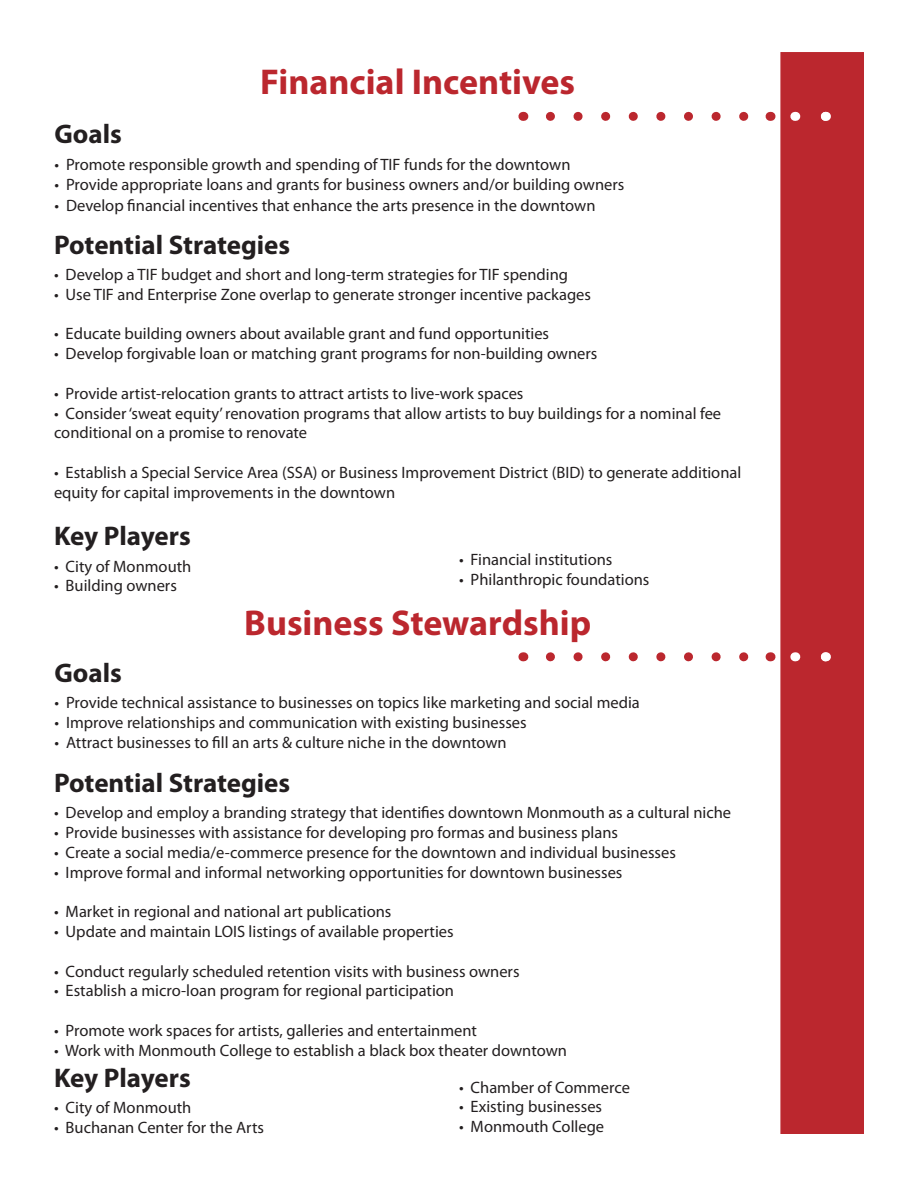
<style>
.page{position:relative;width:918px;height:1188px;background:#fff}
.page>*{position:absolute;margin:0;border:0;box-sizing:border-box;transform-origin:0 0}
.t1{font:700 36px "Myriad Pro";color:#bb272e}
.t2{font:700 27px "Myriad Pro";color:#231f20}
.t3{font:16.5px/19.8px "Myriad Pro";color:#231f20}
</style>
<div class="page">
<div style="left:780px;top:52px;width:84px;height:1082px;background:#bb272e;border:2px solid #bb272e"></div>
<svg style="left:550px;top:652px;width:199px;height:9px"></svg>
<svg style="left:820px;top:652px;width:6px;height:9px"></svg>
<svg style="left:550px;top:112px;width:199px;height:9px"></svg>
<svg style="left:820px;top:112px;width:6px;height:9px"></svg>
<p class="t1" style="left:260px;top:59px;width:317px">Financial Incentives</p>
<p class="t2" style="left:54px;top:117px;width:69px">Goals</p>
<p class="t3" style="left:54px;top:154px;width:518px">• Promote responsible growth and spending of TIF funds for the downtown</p>
<p class="t3" style="left:54px;top:174px;width:572px">• Provide appropriate loans and grants for business owners and/or building owners</p>
<p class="t3" style="left:54px;top:196px;width:543px">• Develop financial incentives that enhance the arts presence in the downtown</p>
<p class="t2" style="left:54px;top:227px;width:238px">Potential Strategies</p>
<p class="t3" style="left:54px;top:264px;width:516px">• Develop a TIF budget and short and long-term strategies for TIF spending</p>
<p class="t3" style="left:54px;top:284px;width:539px">• Use TIF and Enterprise Zone overlap to generate stronger incentive packages</p>
<p class="t3" style="left:54px;top:324px;width:497px">• Educate building owners about available grant and fund opportunities</p>
<p class="t3" style="left:54px;top:344px;width:545px">• Develop forgivable loan or matching grant programs for non-building owners</p>
<p class="t3" style="left:54px;top:383px;width:471px">• Provide artist-relocation grants to attract artists to live-work spaces</p>
<p class="t3" style="left:54px;top:403px;width:669px">• Consider ‘sweat equity’ renovation programs that allow artists to buy buildings for a nominal fee conditional on a promise to renovate</p>
<p class="t3" style="left:54px;top:462px;width:689px">• Establish a Special Service Area (SSA) or Business Improvement District (BID) to generate additional equity for capital improvements in the downtown</p>
<p class="t2" style="left:54px;top:518px;width:138px">Key Players</p>
<p class="t3" style="left:54px;top:556px;width:139px">• City of Monmouth</p>
<p class="t3" style="left:54px;top:576px;width:124px">• Building owners</p>
<p class="t3" style="left:459px;top:549px;width:155px">• Financial institutions</p>
<p class="t3" style="left:459px;top:569px;width:192px">• Philanthropic foundations</p>
<p class="t1" style="left:244px;top:599px;width:348px">Business Stewardship</p>
<p class="t2" style="left:54px;top:655px;width:69px">Goals</p>
<p class="t3" style="left:54px;top:692px;width:587px">• Provide technical assistance to businesses on topics like marketing and social media</p>
<p class="t3" style="left:54px;top:712px;width:474px">• Improve relationships and communication with existing businesses</p>
<p class="t3" style="left:54px;top:732px;width:454px">• Attract businesses to fill an arts &amp; culture niche in the downtown</p>
<p class="t2" style="left:54px;top:765px;width:238px">Potential Strategies</p>
<p class="t3" style="left:54px;top:803px;width:679px">• Develop and employ a branding strategy that identifies downtown Monmouth as a cultural niche</p>
<p class="t3" style="left:54px;top:822px;width:566px">• Provide businesses with assistance for developing pro formas and business plans</p>
<p class="t3" style="left:54px;top:842px;width:623px">• Create a social media/e-commerce presence for the downtown and individual businesses</p>
<p class="t3" style="left:54px;top:862px;width:570px">• Improve formal and informal networking opportunities for downtown businesses</p>
<p class="t3" style="left:54px;top:902px;width:339px">• Market in regional and national art publications</p>
<p class="t3" style="left:54px;top:921px;width:401px">• Update and maintain LOIS listings of available properties</p>
<p class="t3" style="left:54px;top:961px;width:467px">• Conduct regularly scheduled retention visits with business owners</p>
<p class="t3" style="left:54px;top:981px;width:402px">• Establish a micro-loan program for regional participation</p>
<p class="t3" style="left:54px;top:1020px;width:425px">• Promote work spaces for artists, galleries and entertainment</p>
<p class="t3" style="left:54px;top:1040px;width:514px">• Work with Monmouth College to establish a black box theater downtown</p>
<p class="t2" style="left:54px;top:1060px;width:138px">Key Players</p>
<p class="t3" style="left:54px;top:1098px;width:139px">• City of Monmouth</p>
<p class="t3" style="left:54px;top:1118px;width:211px">• Buchanan Center for the Arts</p>
<p class="t3" style="left:459px;top:1077px;width:173px">• Chamber of Commerce</p>
<p class="t3" style="left:459px;top:1097px;width:145px">• Existing businesses</p>
<p class="t3" style="left:459px;top:1116px;width:147px">• Monmouth College</p>
</div>
